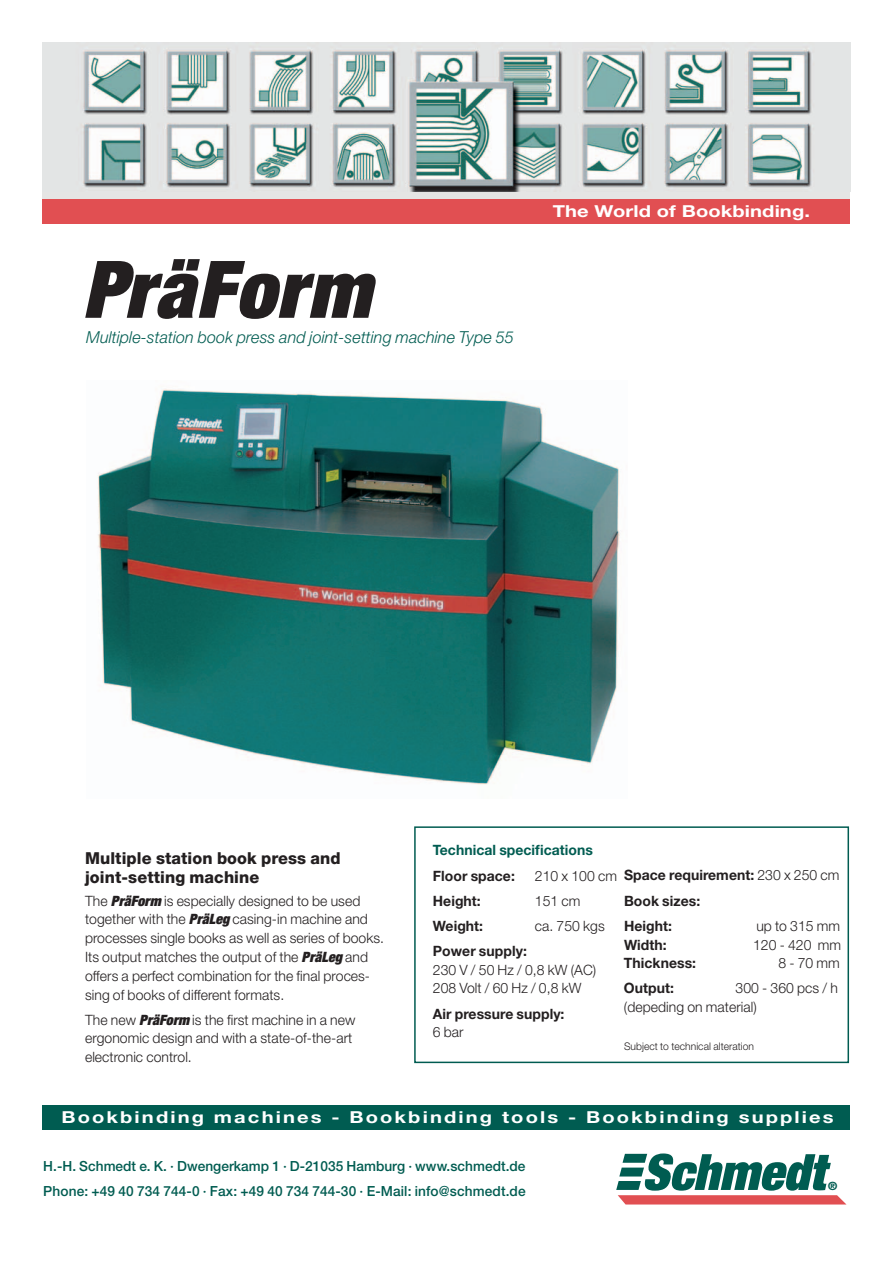
<style>
.page{position:relative;width:893px;height:1263px;background:#fff}
.page>*{position:absolute;margin:0;border:0;box-sizing:border-box;transform-origin:0 0}
.t1{font:italic 900 condensed 79.5px "Helvetica Neue LT Std";letter-spacing:.02em;color:#231f20}
.t2{font:700 16.5px "Helvetica Neue LT Std";letter-spacing:.105em;color:#fff;scale:1.22 1}
.t3{font:italic 300 16.5px "Helvetica Neue LT Std";letter-spacing:.005em;color:#005c51}
.t4{font:800 16.5px/18.8px "Helvetica Neue LT Std";letter-spacing:.005em;color:#231f20}
.t5{font:700 16.5px "Helvetica Neue LT Std";letter-spacing:.005em;color:#fff;scale:1.22 1}
.t6{font:300 14.25px/18.8px "Helvetica Neue LT Std";letter-spacing:.005em;color:#231f20}
.t7{font:700 14.25px/25px "Helvetica Neue LT Std";letter-spacing:.005em;color:#231f20}
.t8{font:700 14.25px "Helvetica Neue LT Std";letter-spacing:.005em;color:#005c51}
.t9{font:500 13.95px/25px "Helvetica Neue LT Std";letter-spacing:.005em;color:#005c51}
.t10{font:800 11.4px "Helvetica Neue LT Std";color:#005c51}
.t11{font:300 10.5px "Helvetica Neue LT Std";letter-spacing:.005em;color:#231f20}
.s1{font-weight:900;font-style:italic;font-stretch:condensed}
.s2{font-weight:300}
</style>
<div class="page">
<div style="left:43px;top:43px;width:807px;height:170px;background:#e5e5e4"></div>
<img style="left:83px;top:50px;width:729px;height:141px">
<div style="left:43px;top:200px;width:807px;height:24px;background:#e14f52"></div>
<div style="left:414px;top:826px;width:435px;height:237px;border:2px solid #005c51"></div>
<img style="left:98px;top:389px;width:522px;height:396px">
<div style="left:43px;top:1106px;width:807px;height:24px;background:#005c51"></div>
<svg style="left:616px;top:1153px;width:230px;height:51px"></svg>
<h1 class="t1" style="left:82px;top:239px;width:290px">PräForm</h1>
<p class="t3" style="left:86px;top:328px;width:429px">Multiple-station book press and joint-setting machine Type 55</p>
<p class="t5" style="left:553px;top:201px;width:212px">The World of Bookbinding.</p>
<p class="t4" style="left:85px;top:849px;width:257px">Multiple station book press and joint-setting machine</p>
<p class="t6" style="left:85px;top:891px;width:301px">The <span class="s1">PräForm</span> is especially designed to be used together with the <span class="s1">PräLeg</span> casing-in machine and processes single books as well as series of books.<br>Its output matches the output of the <span class="s1">PräLeg</span> and offers a perfect combination for the final proces&shy;sing of books of different formats.</p>
<p class="t6" style="left:85px;top:1010px;width:272px">The new <span class="s1">PräForm</span> is the first machine in a new ergonomic design and with a state-of-the-art electronic control.</p>
<p class="t8" style="left:433px;top:841px;width:161px">Technical specifications</p>
<p class="t7" style="left:433px;top:862px;width:84px">Floor space:</p>
<p class="t6" style="left:535px;top:866px;width:84px">210 x 100 cm</p>
<p class="t7" style="left:433px;top:888px;width:49px">Height:</p>
<p class="t6" style="left:535px;top:891px;width:47px">151 cm</p>
<p class="t7" style="left:433px;top:913px;width:52px">Weight:</p>
<p class="t6" style="left:535px;top:916px;width:71px">ca. 750 kgs</p>
<p class="t7" style="left:433px;top:938px;width:96px">Power supply:</p>
<p class="t6" style="left:433px;top:960px;width:165px">230 V / 50 Hz / 0,8 kW (AC)<br>208 Volt / 60 Hz / 0,8 kW</p>
<p class="t7" style="left:433px;top:1000px;width:133px">Air pressure supply:</p>
<p class="t6" style="left:433px;top:1022px;width:32px">6 bar</p>
<p class="t7" style="left:624px;top:862px;width:217px">Space requirement: <span class="s2">230 x 250 cm<br></span>Book sizes:<br>Height:</p>
<p class="t6" style="left:756px;top:916px;width:85px">up to 315 mm</p>
<p class="t7" style="left:624px;top:931px;width:44px">Width:</p>
<p class="t6" style="left:753px;top:935px;width:90px">120 - 420 mm</p>
<p class="t7" style="left:624px;top:950px;width:74px">Thickness:</p>
<p class="t6" style="left:778px;top:953px;width:63px">8 - 70 mm</p>
<p class="t7" style="left:624px;top:975px;width:52px">Output:</p>
<p class="t6" style="left:624px;top:979px;width:215px;text-indent:112px">300 - 360 pcs / h (depeding on material)</p>
<p class="t11" style="left:624px;top:1039px;width:132px">Subject to technical alteration</p>
<p class="t2" style="left:61px;top:1107px;width:635px">Bookbinding machines - Bookbinding tools - Bookbinding supplies</p>
<p class="t9" style="left:43px;top:1153px;width:484px">H.-H. Schmedt e. K. · Dwengerkamp 1 · D-21035 Hamburg · www.schmedt.de<br>Phone: +49 40 734 744-0 · Fax: +49 40 734 744-30 · E-Mail: info@schmedt.de</p>
<p class="t10" style="left:828px;top:1179px;width:11px">®</p>
</div>
